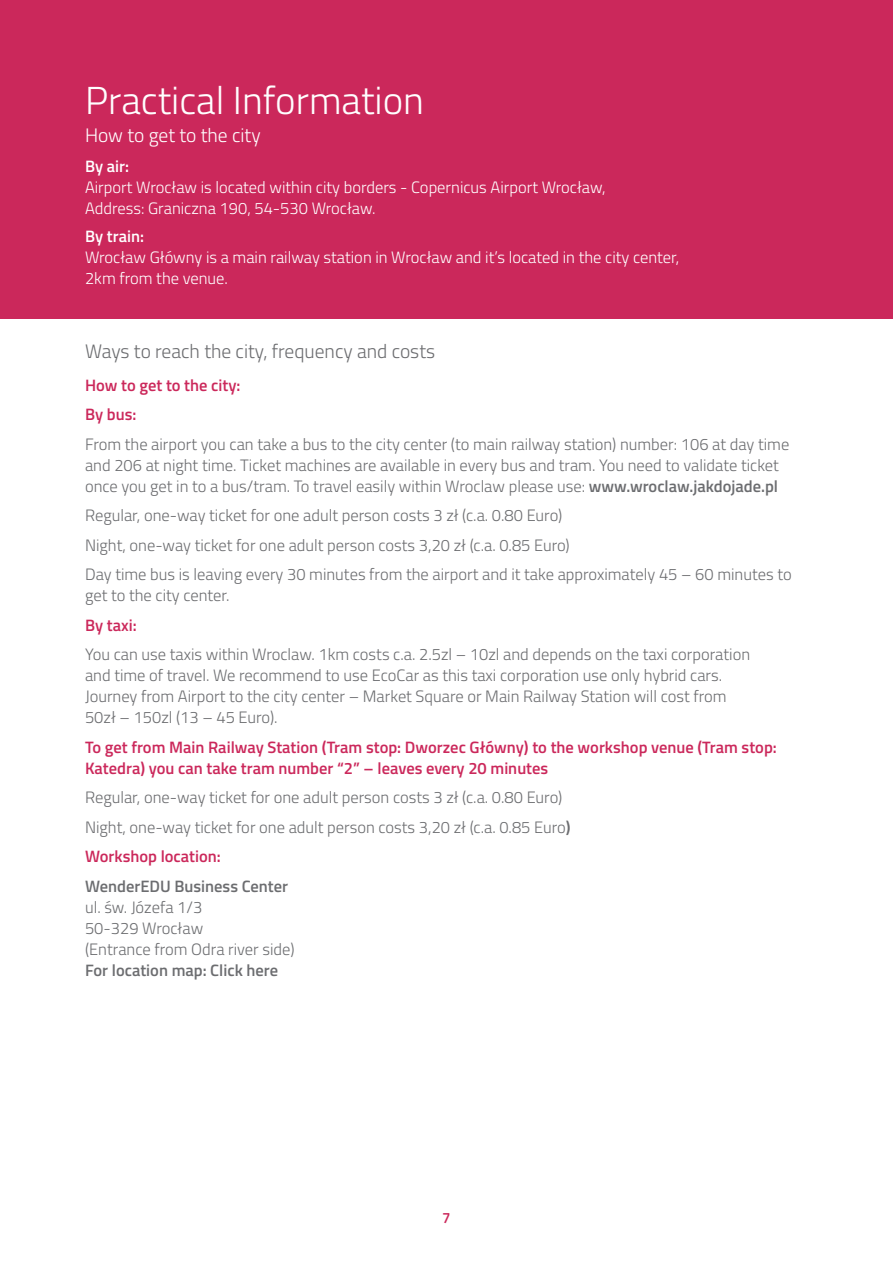
<style>
.page{position:relative;width:893px;height:1263px;background:#fff}
.page>*{position:absolute;margin:0;border:0;box-sizing:border-box;transform-origin:0 0}
.t1{font:300 39px "Titillium";color:#fff}
.t2{font:300 19.5px "Titillium";color:#6c6d70}
.t3{font:300 19.5px "Titillium";color:#fff}
.t4{font:300 16.5px/21px "Titillium";color:#6c6d70}
.t5{font:300 16.5px/21px "Titillium";color:#fff}
.t6{font:600 16.5px/21px "Titillium";color:#cb285b}
.t7{font:600 15px "Titillium";color:#cb285b}
.s1{font-weight:600}
</style>
<div class="page">
<div style="left:0;top:0;width:893px;height:319px;background:#cb285b"></div>
<p class="t1" style="left:85px;top:72px;width:340px">Practical Information</p>
<p class="t3" style="left:85px;top:121px;width:177px">How to get to the city</p>
<p class="t5" style="left:85px;top:155px;width:522px"><span class="s1">By air:<br></span>Airport Wrocław is located within city borders - Copernicus Airport Wrocław,<br>Address: Graniczna 190, 54-530 Wrocław.</p>
<p class="t5" style="left:85px;top:225px;width:596px"><span class="s1">By train:<br></span>Wrocław Główny is a main railway station in Wrocław and it’s located in the city center,<br>2km from the venue.</p>
<p class="t2" style="left:85px;top:337px;width:352px">Ways to reach the city, frequency and costs</p>
<p class="t6" style="left:85px;top:374px;width:157px">How to get to the city:</p>
<p class="t6" style="left:85px;top:403px;width:53px">By bus:</p>
<p class="t4" style="left:85px;top:433px;width:706px">From the airport you can take a bus to the city center (to main railway station) number: 106 at day time and 206 at night time. Ticket machines are available in every bus and tram. You need to validate ticket once you get in to a bus/tram. To travel easily within Wroclaw please use: <span class="s1">www.wroclaw.jakdojade.pl</span></p>
<p class="t4" style="left:85px;top:504px;width:479px">Regular, one-way ticket for one adult person costs 3 zł (c.a. 0.80 Euro)</p>
<p class="t4" style="left:85px;top:534px;width:486px">Night, one-way ticket for one adult person costs 3,20 zł (c.a. 0.85 Euro)</p>
<p class="t4" style="left:85px;top:563px;width:708px">Day time bus is leaving every 30 minutes from the airport and it take approximately 45 – 60 minutes to get to the city center.</p>
<p class="t6" style="left:85px;top:614px;width:53px">By taxi:</p>
<p class="t4" style="left:85px;top:643px;width:667px">You can use taxis within Wroclaw. 1km costs c.a. 2.5zl – 10zl and depends on the taxi corporation and time of travel. We recommend to use EcoCar as this taxi corporation use only hybrid cars.<br>Journey from Airport to the city center – Market Square or Main Railway Station will cost from 50zł – 150zl (13 – 45 Euro).</p>
<p class="t6" style="left:85px;top:736px;width:693px">To get from Main Railway Station (Tram stop: Dworzec Główny) to the workshop venue (Tram stop:<br>Katedra) you can take tram number “2” – leaves every 20 minutes</p>
<p class="t4" style="left:85px;top:786px;width:479px">Regular, one-way ticket for one adult person costs 3 zł (c.a. 0.80 Euro)</p>
<p class="t4" style="left:85px;top:816px;width:487px">Night, one-way ticket for one adult person costs 3,20 zł (c.a. 0.85 Euro<span class="s1">)</span></p>
<p class="t6" style="left:85px;top:845px;width:137px">Workshop location:</p>
<p class="t4" style="left:85px;top:875px;width:211px"><span class="s1">WenderEDU Business Center </span>ul. św. Józefa 1/3<br>50-329 Wrocław<br>(Entrance from Odra river side)<br><span class="s1">For location map: Click here</span></p>
<p class="t7" style="left:442px;top:1207px;width:10px">7</p>
</div>
